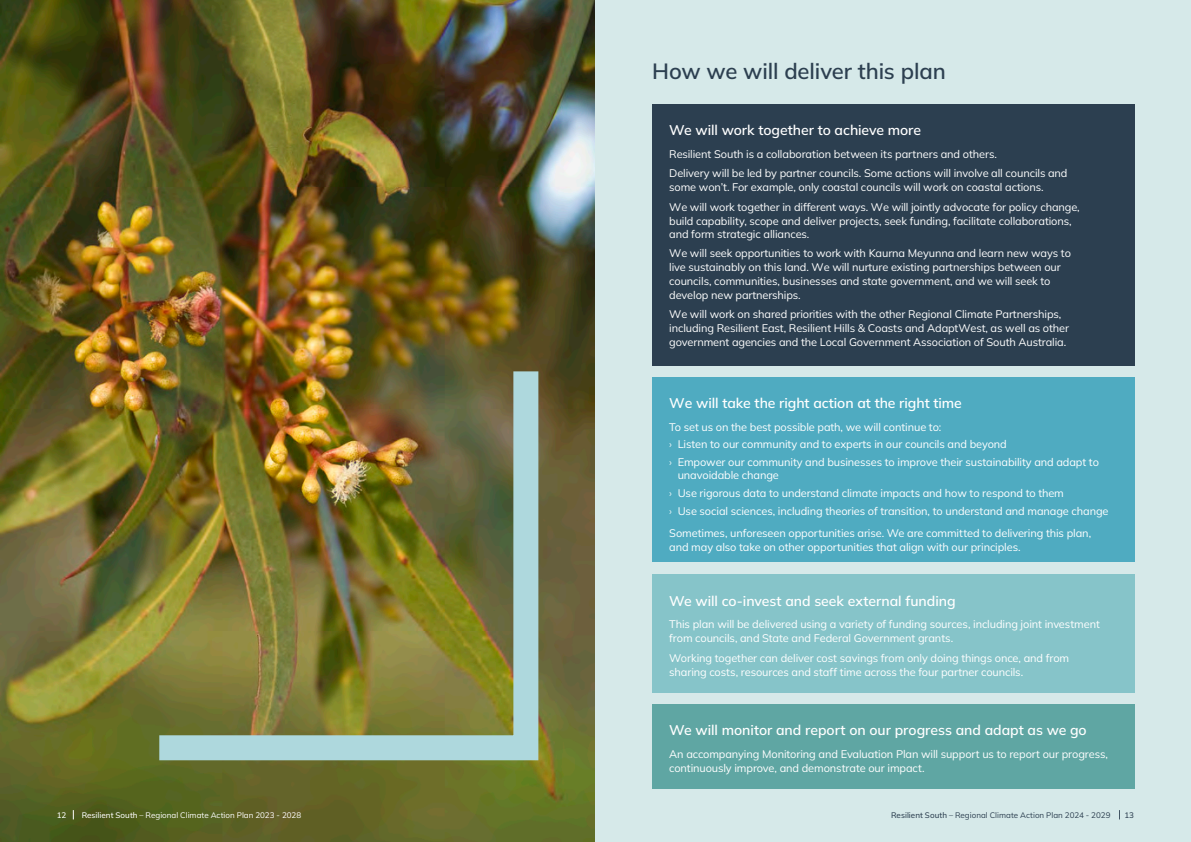
<style>
.page{position:relative;width:1191px;height:842px;background:#fff}
.page>*{position:absolute;margin:0;border:0;box-sizing:border-box;transform-origin:0 0}
.Heading_1_-_22pt{font:600 22px "Mulish";letter-spacing:-.005em;color:#2c3f50}
.Heading_2_-_14pt{font:600 14px "Mulish";letter-spacing:-.005em;color:#fff}
.Body{font:600 14px "Mulish";letter-spacing:-.005em;color:#fff}
.Body-2{font:11px/14px "Mulish";letter-spacing:-.01em;color:#fff}
.t1{font:8px "Mulish";letter-spacing:.005em;color:#fff}
.t2{font:8px "Mulish";letter-spacing:.005em;color:#2c3f50}
.t3{font:500 8px "Mulish";color:#fff}
.t4{font:500 8px "Mulish";color:#2c3f50}
.s1{font-weight:300}
.s2{font-weight:500}
</style>
<div class="page">
<img style="left:1px;top:0;width:593px;height:842px">
<div style="left:595px;top:0;width:596px;height:842px;background:#d6e9e9"></div>
<div style="left:652px;top:104px;width:482px;height:262px;background:#2c3f50"></div>
<div style="left:652px;top:377px;width:482px;height:185px;background:#4fabc1"></div>
<div style="left:652px;top:575px;width:482px;height:118px;background:#86c4c9"></div>
<div style="left:652px;top:704px;width:482px;height:85px;background:#5fa6a3"></div>
<img style="left:134px;top:346px;width:417px;height:427px">
<p class="Heading_1_-_22pt" style="left:652px;top:56px;width:295px">How we will deliver this plan</p>
<p class="Body" style="left:669px;top:121px;width:253px">We will work together to achieve more</p>
<p class="Body-2" style="left:669px;top:144px;width:400px;line-height:18.9px">Resilient South is a collaboration between its partners and others.<br>Delivery will be led by partner councils. Some actions will involve all councils and</p>
<p class="Body-2" style="left:669px;top:176px;width:412px;line-height:20.5px">some won’t. For example, only coastal councils will work on coastal actions.<br>We will work together in different ways. We will jointly advocate for policy change,</p>
<p class="Body-2" style="left:669px;top:214px;width:404px;line-height:13.2px">build capability, scope and deliver projects, seek funding, facilitate collaborations, and form strategic alliances.</p>
<p class="Body-2" style="left:669px;top:245px;width:403px">We will seek opportunities to work with Kaurna Meyunna and learn new ways to live sustainably on this land. We will nurture existing partnerships between our councils, communities, businesses and state government, and we will seek to develop new partnerships.</p>
<p class="Body-2" style="left:669px;top:307px;width:401px">We will work on shared priorities with the other Regional Climate Partnerships, including Resilient East, Resilient Hills &amp; Coasts and AdaptWest, as well as other government agencies and the Local Government Association of South Australia.</p>
<p class="Body" style="left:669px;top:394px;width:294px">We will take the right action at the right time</p>
<p class="Body-2" style="left:669px;top:419px;width:274px">To set us on the best possible path, we will continue to:</p>
<p class="Body-2" style="left:669px;top:435px;width:431px;line-height:17.7px"><span class="s1">›</span> Listen to our community and to experts in our councils and beyond<br><span class="s1">›</span> Empower our community and businesses to improve their sustainability and adapt to</p>
<p class="Body-2" style="left:669px;top:466px;width:441px;line-height:17.7px;text-indent:9px">unavoidable change<br><span class="s1">›</span> Use rigorous data to understand climate impacts and how to respond to them<br><span class="s1">›</span> Use social sciences, including theories of transition, to understand and manage change</p>
<p class="Body-2" style="left:669px;top:526px;width:423px">Sometimes, unforeseen opportunities arise. We are committed to delivering this plan, and may also take on other opportunities that align with our principles.</p>
<p class="Heading_2_-_14pt" style="left:669px;top:591px;width:288px">We will co-invest and seek external funding</p>
<p class="Body-2" style="left:669px;top:617px;width:432px">This plan will be delivered using a variety of funding sources, including joint investment from councils, and State and Federal Government grants.</p>
<p class="Body-2" style="left:669px;top:651px;width:401px">Working together can deliver cost savings from only doing things once, and from sharing costs, resources and staff time across the four partner councils.</p>
<p class="Heading_2_-_14pt" style="left:669px;top:721px;width:419px">We will monitor and report on our progress and adapt as we go</p>
<p class="Body-2" style="left:669px;top:747px;width:440px">An accompanying Monitoring and Evaluation Plan will support us to report our progress, continuously improve, and demonstrate our impact.</p>
<p class="t3" style="left:57px;top:810px;width:11px">12</p>
<p class="t1" style="left:82px;top:810px;width:221px"><span class="s2">Resilient South</span> – Regional Climate Action Plan 2023 - 2028</p>
<p class="t2" style="left:891px;top:810px;width:221px"><span class="s2">Resilient South</span> – Regional Climate Action Plan 2024 - 2029</p>
<p class="t4" style="left:1124px;top:810px;width:11px">13</p>
</div>
